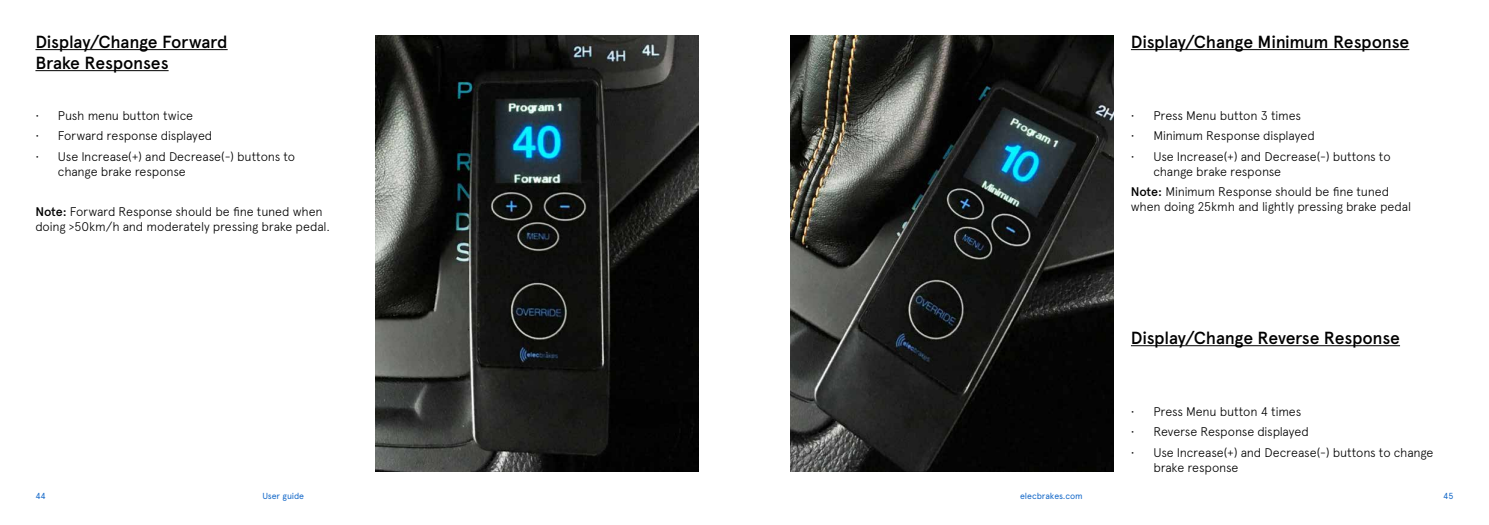
<style>
.page{position:relative;width:1489px;height:525px;background:#fff}
.page>*{position:absolute;margin:0;border:0;box-sizing:border-box;transform-origin:0 0}
.t1{font:500 17.5px/21px "Apercu";letter-spacing:-.015em;color:#000}
.t2{font:300 12.5px/15px "Apercu";letter-spacing:-.01em;color:#000}
.t3{font:8.75px "Apercu";letter-spacing:-.01em;color:#1569c9}
.s1{font-weight:500}
</style>
<div class="page">
<img style="left:376px;top:35px;width:322px;height:436px">
<img style="left:790px;top:35px;width:323px;height:436px">
<hr style="left:35px;top:49px;width:193px;height:1px;background:#000">
<hr style="left:35px;top:70px;width:134px;height:1px;background:#000">
<hr style="left:1130px;top:49px;width:279px;height:1px;background:#000">
<hr style="left:1130px;top:345px;width:269px;height:1px;background:#000">
<h1 class="t1" style="left:35px;top:31px;width:194px">Display/Change Forward<br>Brake Responses</h1>
<h1 class="t1" style="left:1130px;top:31px;width:280px">Display/Change Minimum Response</h1>
<p class="t2" style="left:35px;top:108px;width:159px">• Push menu button twice</p>
<p class="t2" style="left:35px;top:128px;width:178px">• Forward response displayed</p>
<p class="t2" style="left:58px;top:149px;width:239px;text-indent:-22px">• Use Increase(+) and Decrease(-) buttons to change brake response</p>
<p class="t2" style="left:35px;top:204px;width:296px"><span class="s1">Note:</span> Forward Response should be fine tuned when doing &gt;50km/h and moderately pressing brake pedal.</p>
<p class="t2" style="left:1130px;top:108px;width:172px">• Press Menu button 3 times</p>
<p class="t2" style="left:1130px;top:128px;width:185px">• Minimum Response displayed</p>
<p class="t2" style="left:1153px;top:148px;width:239px;text-indent:-22px">• Use Increase(+) and Decrease(-) buttons to change brake response</p>
<p class="t2" style="left:1130px;top:184px;width:281px"><span class="s1">Note:</span> Minimum Response should be fine tuned when doing 25kmh and lightly pressing brake pedal</p>
<h1 class="t1" style="left:1130px;top:327px;width:270px">Display/Change Reverse Response</h1>
<p class="t2" style="left:1130px;top:404px;width:172px">• Press Menu button 4 times</p>
<p class="t2" style="left:1130px;top:424px;width:180px">• Reverse Response displayed</p>
<p class="t2" style="left:1153px;top:444px;width:281px;text-indent:-22px">• Use Increase(+) and Decrease(-) buttons to change brake response</p>
<p class="t3" style="left:35px;top:490px;width:12px">44</p>
<p class="t3" style="left:262px;top:490px;width:43px">User guide</p>
<p class="t3" style="left:1020px;top:490px;width:64px">elecbrakes.com</p>
<p class="t3" style="left:1442px;top:490px;width:12px">45</p>
</div>
